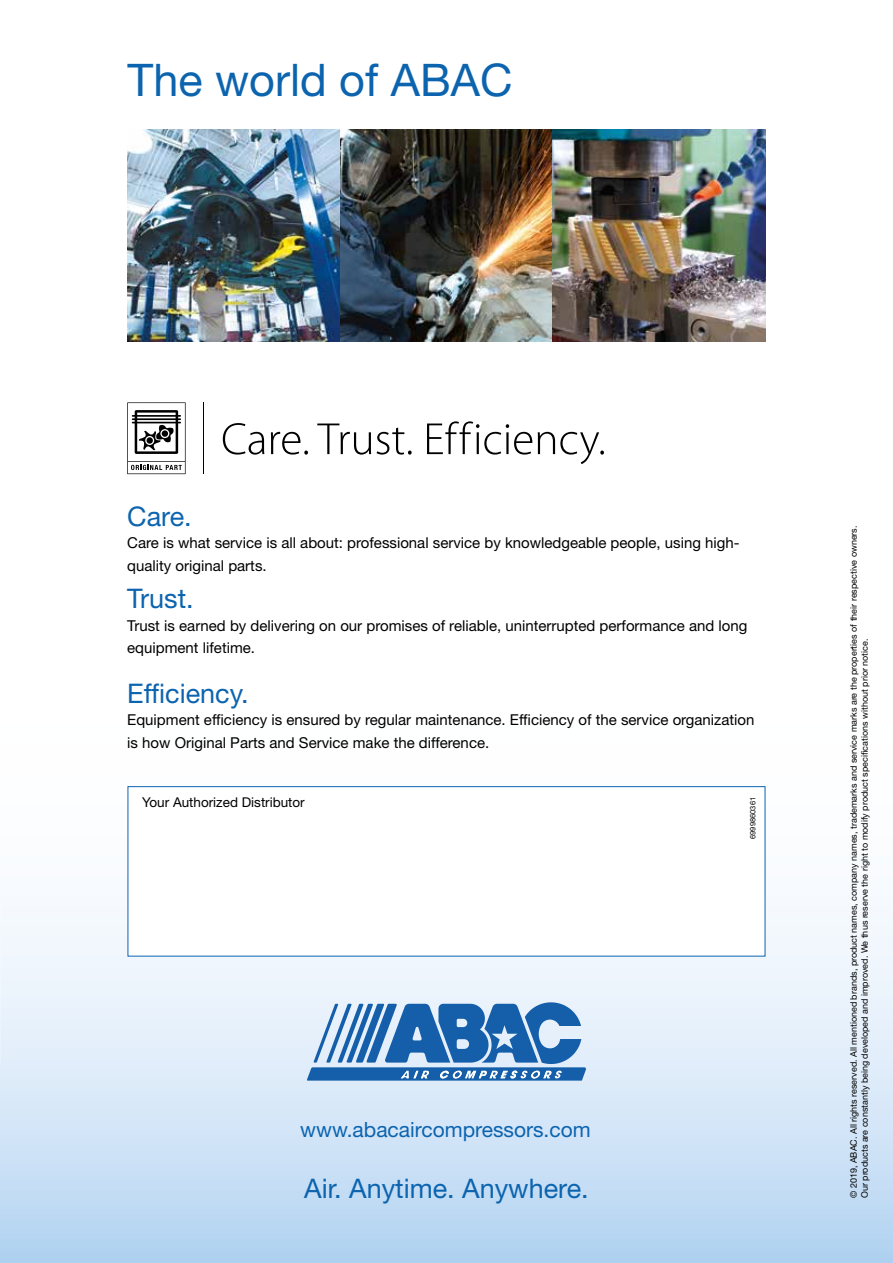
<style>
.page{position:relative;width:893px;height:1263px;background:#fff}
.page>*{position:absolute;margin:0;border:0;box-sizing:border-box;transform-origin:0 0}
.t1{font:45px "Helvetica Neue LT Std";color:#0c64af}
.t2{font:27px "Helvetica Neue LT Std";color:#0c64af}
.t3{font:21px "Helvetica Neue LT Std";color:#0c64af}
.t4{font:15px/22.5px "Helvetica Neue LT Std";color:#000}
.t5{font:13.5px "Helvetica Neue LT Std";color:#000}
.t6{font:9px/10.8px "Helvetica Neue LT Std";color:#000}
.t7{font:7.5px "Helvetica Neue LT Std";color:#000}
</style>
<div class="page">
<svg style="left:0;top:786px;width:893px;height:477px"></svg>
<svg style="left:307px;top:1002px;width:279px;height:78px;background:#6798c9"></svg>
<img style="left:128px;top:129px;width:637px;height:213px">
<div style="left:128px;top:786px;width:637px;height:170px;background:#fff;border:1px solid #0c64af"></div>
<svg style="left:127px;top:402px;width:59px;height:72px"></svg>
<svg style="left:223px;top:423px;width:41px;height:32px"></svg>
<svg style="left:271px;top:432px;width:37px;height:23px"></svg>
<svg style="left:317px;top:423px;width:54px;height:32px"></svg>
<svg style="left:377px;top:427px;width:35px;height:28px"></svg>
<svg style="left:427px;top:421px;width:105px;height:34px"></svg>
<svg style="left:538px;top:432px;width:66px;height:32px"></svg>
<hr style="left:204px;top:402px;width:1px;height:72px;background:#000">
<h1 class="t1" style="left:128px;top:53px;width:386px">The world of ABAC</h1>
<h2 class="t2" style="left:127px;top:500px;width:66px">Care.</h2>
<p class="t4" style="left:127px;top:531px;width:614px">Care is what service is all about: professional service by knowledgeable people, using high&shy;quality original parts.</p>
<h2 class="t2" style="left:127px;top:583px;width:68px">Trust.</h2>
<p class="t4" style="left:127px;top:614px;width:622px">Trust is earned by delivering on our promises of reliable, uninterrupted performance and long equipment lifetime.</p>
<h2 class="t2" style="left:127px;top:677px;width:123px">Efficiency.</h2>
<p class="t4" style="left:127px;top:708px;width:629px">Equipment efficiency is ensured by regular maintenance. Efficiency of the service organization is how Original Parts and Service make the difference.</p>
<p class="t5" style="left:142px;top:794px;width:164px">Your Authorized Distributor</p>
<h3 class="t3" style="left:300px;top:1117px;width:292px">www.abacaircompressors.com</h3>
<h2 class="t2" style="left:304px;top:1172px;width:286px">Air. Anytime. Anywhere.</h2>
<p class="t7" style="left:748px;top:839px;width:43px;rotate:-90deg">6999860361</p>
<p class="t6" style="left:848px;top:1198px;width:674px;rotate:-90deg">© 2019, ABAC. All rights reserved. All mentioned brands, product names, company names, trademarks and service marks are the properties of their respective owners.<br>Our products are constantly being developed and improved. We thus reserve the right to modify product specifications without prior notice.</p>
</div>
